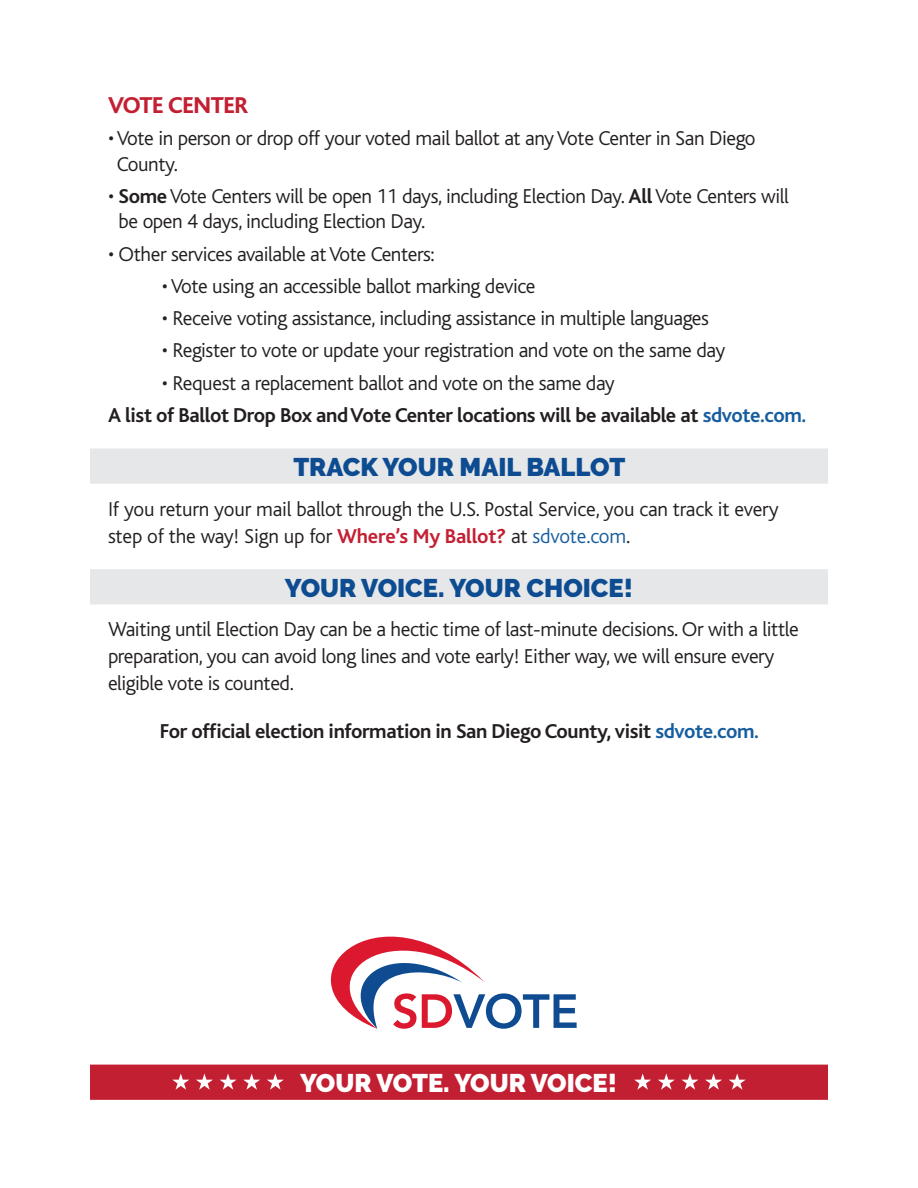
<style>
.page{position:relative;width:918px;height:1188px;background:#fff}
.page>*{position:absolute;margin:0;border:0;box-sizing:border-box;transform-origin:0 0}
.Subhead_w_grey_bar{font:900 25.5px "Raleway";color:#0d4c91}
.Subhead_rev_in_black{font:900 25.5px "Raleway";color:#fff}
.Text_Bliss_Light{font:800 24px "Bliss";letter-spacing:-.02em;color:#c31f32}
.Text_Bliss_Light-2{font:300 21px/27px "Bliss";letter-spacing:-.02em;color:#231f20}
.Text_Bliss_Light-3{font:700 21px "Bliss";letter-spacing:-.02em;color:#231f20}
.s1{font-weight:700}
.s2{color:#175d9e}
.s3{font-weight:700;color:#c31f32}
</style>
<div class="page">
<div style="left:90px;top:448px;width:738px;height:36px;background:#e6e7e9"></div>
<div style="left:90px;top:569px;width:738px;height:35px;background:#e6e7e9"></div>
<div style="left:90px;top:1065px;width:738px;height:35px;background:#c31f32"></div>
<svg style="left:172px;top:1073px;width:112px;height:17px"></svg>
<svg style="left:634px;top:1073px;width:112px;height:17px"></svg>
<svg style="left:331px;top:937px;width:246px;height:92px"></svg>
<p class="Text_Bliss_Light" style="left:108px;top:93px;width:142px">VOTE CENTER</p>
<p class="Text_Bliss_Light-2" style="left:117px;top:126px;width:640px;line-height:25.5px;text-indent:-9px">• Vote in person or drop off your voted mail ballot at any Vote Center in San Diego<br>County.</p>
<p class="Text_Bliss_Light-2" style="left:119px;top:184px;width:672px;line-height:25.5px;text-indent:-11px">• <span class="s1">Some</span> Vote Centers will be open 11 days, including Election Day. <span class="s1">All</span> Vote Centers will be open 4 days, including Election Day.</p>
<p class="Text_Bliss_Light-2" style="left:108px;top:241px;width:328px">• Other services available at Vote Centers:</p>
<p class="Text_Bliss_Light-2" style="left:162px;top:273px;width:375px">• Vote using an accessible ballot marking device</p>
<p class="Text_Bliss_Light-2" style="left:162px;top:305px;width:549px">• Receive voting assistance, including assistance in multiple languages</p>
<p class="Text_Bliss_Light-2" style="left:162px;top:337px;width:565px">• Register to vote or update your registration and vote on the same day</p>
<p class="Text_Bliss_Light-2" style="left:162px;top:370px;width:454px">• Request a replacement ballot and vote on the same day</p>
<p class="Text_Bliss_Light-3" style="left:108px;top:404px;width:700px">A list of Ballot Drop Box and Vote Center locations will be available at <span class="s2">sdvote.com.</span></p>
<p class="Subhead_w_grey_bar" style="left:293px;top:452px;width:334px">TRACK YOUR MAIL BALLOT</p>
<p class="Text_Bliss_Light-2" style="left:108px;top:496px;width:672px">If you return your mail ballot through the U.S. Postal Service, you can track it every step of the way! Sign up for <span class="s3">Where’s My Ballot?</span> at <span class="s2">sdvote.com</span>.</p>
<p class="Subhead_w_grey_bar" style="left:285px;top:573px;width:350px">YOUR VOICE. YOUR CHOICE!</p>
<p class="Text_Bliss_Light-2" style="left:108px;top:616px;width:692px">Waiting until Election Day can be a hectic time of last-minute decisions. Or with a little preparation, you can avoid long lines and vote early! Either way, we will ensure every eligible vote is counted.</p>
<p class="Text_Bliss_Light-3" style="left:160px;top:720px;width:601px">For official election information in San Diego County, visit <span class="s2">sdvote.com.</span></p>
<p class="Subhead_rev_in_black" style="left:300px;top:1068px;width:318px">YOUR VOTE. YOUR VOICE!</p>
</div>
